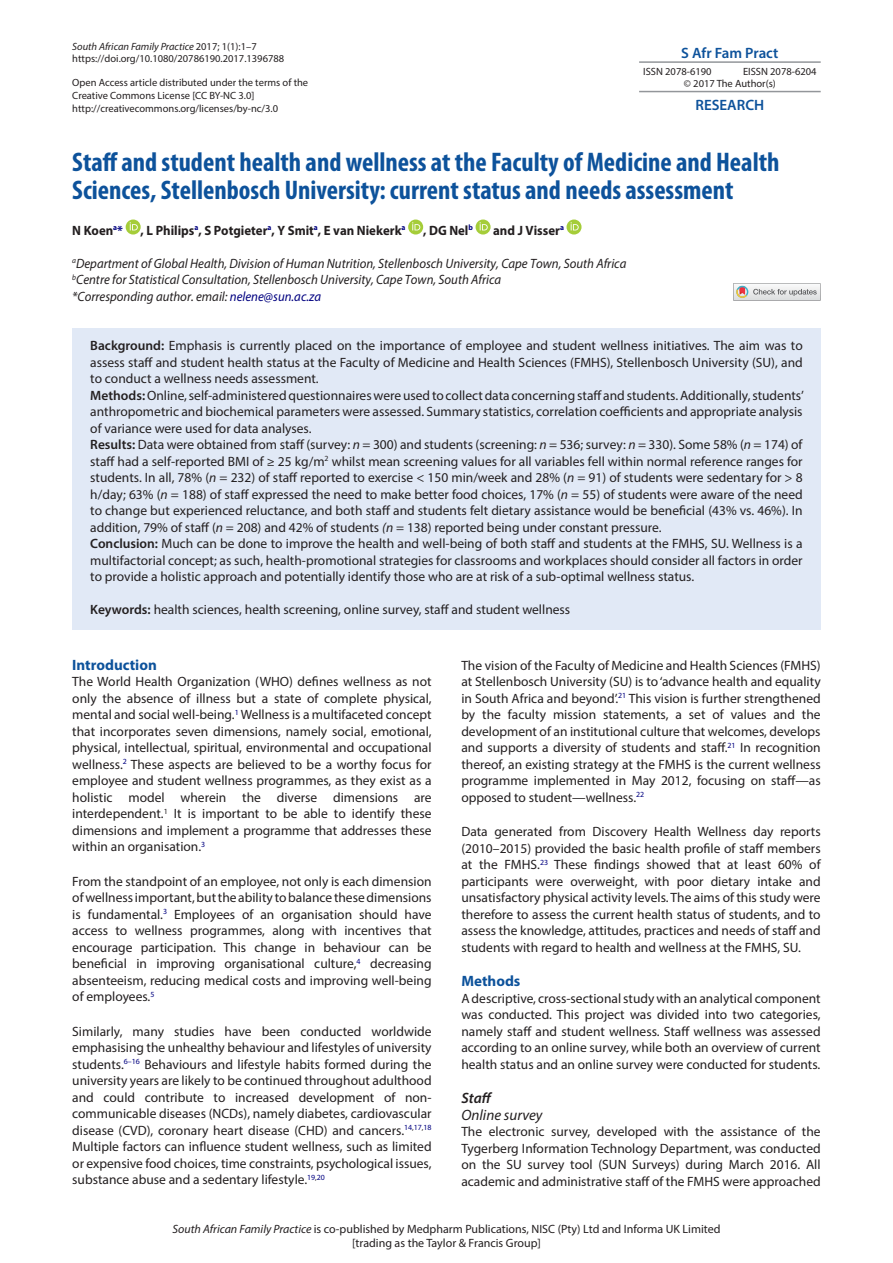
<style>
.page{position:relative;width:893px;height:1263px;background:#fff}
.page>*{position:absolute;margin:0;border:0;box-sizing:border-box;transform-origin:0 0}
.t1{font:700 condensed 27px/28.5px "Myriad Pro";color:#0d529b}
.t2{font:600 15px "Myriad Pro";color:#0d529b}
.t3{font:700 15px "Myriad Pro";color:#0d529b}
.t4{font:italic 15px "Myriad Pro";color:#231f20}
.t5{font:italic 600 15px "Myriad Pro";color:#231f20}
.t6{font:13.5px/16.5px "Myriad Pro";color:#231f20;text-align:justify}
.t7{font:italic 13.5px/16.5px "Myriad Pro";color:#231f20;scale:.95 1}
.t8{font:700 13.5px "Myriad Pro";color:#231f20;scale:.95 1}
.t9{font:12px/13.5px "Myriad Pro";color:#231f20;text-align:center}
.t10{font:10.5px/12.6px "Myriad Pro";color:#231f20}
.s1{font-style:italic}
.s2{color:#000080}
.s3{font-weight:600}
</style>
<div class="page">
<hr style="left:639px;top:61px;width:182px;height:2px;background:#93969a">
<hr style="left:639px;top:91px;width:182px;height:1px;background:#93969a">
<div style="left:72px;top:328px;width:749px;height:70px;background:#e1e9f6"></div>
<div style="left:72px;top:377px;width:749px;height:71px;background:#e1e9f6"></div>
<div style="left:72px;top:427px;width:749px;height:120px;background:#e1e9f6"></div>
<div style="left:72px;top:526px;width:749px;height:70px;background:#e1e9f6"></div>
<div style="left:72px;top:587px;width:749px;height:42px;background:#e1e9f6"></div>
<svg style="left:126px;top:220px;width:15px;height:15px"></svg>
<svg style="left:130px;top:222px;width:8px;height:8px"></svg>
<svg style="left:408px;top:220px;width:15px;height:15px"></svg>
<svg style="left:412px;top:222px;width:8px;height:8px"></svg>
<svg style="left:476px;top:220px;width:15px;height:15px"></svg>
<svg style="left:480px;top:222px;width:8px;height:8px"></svg>
<svg style="left:566px;top:220px;width:15px;height:15px"></svg>
<svg style="left:571px;top:222px;width:8px;height:8px"></svg>
<svg style="left:733px;top:283px;width:88px;height:17px"></svg>
<p class="t10" style="left:72px;top:40px;width:213px"><span class="s1">South African Family Practice</span> 2017; 1(1):1–7 https://doi.org/10.1080/20786190.2017.1396788</p>
<p class="t10" style="left:72px;top:76px;width:237px">Open Access article distributed under the terms of the<br>Creative Commons License [CC BY-NC 3.0] http://creativecommons.org/licenses/by-nc/3.0</p>
<h1 class="t1" style="left:72px;top:147px;width:709px">Staff and student health and wellness at the Faculty of Medicine and Health<br>Sciences, Stellenbosch University: current status and needs assessment</h1>
<p class="t8" style="left:72px;top:221px;width:55px">N Koen<sup>a</sup><span class="s2">*</span></p>
<p class="t8" style="left:141px;top:221px;width:280px">, L Philips<sup>a</sup>, S Potgieter<sup>a</sup>, Y Smit<sup>a</sup>, E van Niekerk<sup>a</sup></p>
<p class="t8" style="left:423px;top:221px;width:54px">, DG Nel<sup>b</sup></p>
<p class="t8" style="left:493px;top:221px;width:76px">and J Visser<sup>a</sup></p>
<p class="t7" style="left:72px;top:255px;width:585px"><sup>a</sup>Department of Global Health, Division of Human Nutrition, Stellenbosch University, Cape Town, South Africa <sup>b</sup>Centre for Statistical Consultation, Stellenbosch University, Cape Town, South Africa<br>*Corresponding author. email: <span class="s2">nelene@sun.ac.za</span></p>
<p class="t6" style="left:90px;top:337px;width:715px;text-align:left"><span class="s3">Background:</span> Emphasis is currently placed on the importance of employee and student wellness initiatives. The aim was to assess staff and student health status at the Faculty of Medicine and Health Sciences (FMHS), Stellenbosch University (SU), and to conduct a wellness needs assessment.<br><span class="s3">Methods:</span> Online, self-administered questionnaires were used to collect data concerning staff and students. Additionally, students’ anthropometric and biochemical parameters were assessed. Summary statistics, correlation coefficients and appropriate analysis of variance were used for data analyses.<br><span class="s3">Results:</span> Data were obtained from staff (survey: <span class="s1">n</span> = 300) and students (screening: <span class="s1">n</span> = 536; survey: <span class="s1">n</span> = 330). Some 58% (<span class="s1">n</span> = 174) of staff had a self-reported BMI of ≥ 25 kg/m<sup>2</sup> whilst mean screening values for all variables fell within normal reference ranges for students. In all, 78% (<span class="s1">n</span> = 232) of staff reported to exercise &lt; 150 min/week and 28% (<span class="s1">n</span> = 91) of students were sedentary for &gt; 8 h/day; 63% (<span class="s1">n</span> = 188) of staff expressed the need to make better food choices, 17% (<span class="s1">n</span> = 55) of students were aware of the need to change but experienced reluctance, and both staff and students felt dietary assistance would be beneficial (43% vs. 46%). In addition, 79% of staff (<span class="s1">n</span> = 208) and 42% of students <span class="s1">(n</span> = 138) reported being under constant pressure.<br><span class="s3">Conclusion:</span> Much can be done to improve the health and well-being of both staff and students at the FMHS, SU. Wellness is a multifactorial concept; as such, health-promotional strategies for classrooms and workplaces should consider all factors in order to provide a holistic approach and potentially identify those who are at risk of a sub-optimal wellness status.</p>
<p class="t6" style="left:90px;top:601px;width:481px"><span class="s3">Keywords:</span> health sciences, health screening, online survey, staff and student wellness</p>
<p class="t2" style="left:681px;top:43px;width:99px">S Afr Fam Pract</p>
<p class="t10" style="left:643px;top:65px;width:70px">ISSN 2078-6190</p>
<p class="t10" style="left:684px;top:65px;width:134px;text-indent:59px">EISSN 2078-6204 © 2017 The Author(s)</p>
<p class="t2" style="left:695px;top:95px;width:70px">RESEARCH</p>
<p class="t3" style="left:72px;top:655px;width:86px">Introduction</p>
<p class="t6" style="left:72px;top:673px;width:361px">The World Health Organization (WHO) defines wellness as not only the absence of illness but a state of complete physical, mental and social well-being.<sup>1</sup> Wellness is a multifaceted concept that incorporates seven dimensions, namely social, emotional, physical, intellectual, spiritual, environmental and occupational wellness.<sup>2</sup> These aspects are believed to be a worthy focus for employee and student wellness programmes, as they exist as a holistic model wherein the diverse dimensions are interdependent.<sup>1</sup> It is important to be able to identify these dimensions and implement a programme that addresses these within an organisation.<sup>3</sup></p>
<p class="t6" style="left:72px;top:873px;width:361px">From the standpoint of an employee, not only is each dimension of wellness important, but the ability to balance these dimensions is fundamental.<sup>3</sup> Employees of an organisation should have access to wellness programmes, along with incentives that encourage participation. This change in behaviour can be beneficial in improving organisational culture,<sup>4</sup> decreasing absenteeism, reducing medical costs and improving well-being of employees.<sup>5</sup></p>
<p class="t6" style="left:72px;top:1023px;width:361px">Similarly, many studies have been conducted worldwide emphasising the unhealthy behaviour and lifestyles of university students.<sup>6–16</sup> Behaviours and lifestyle habits formed during the university years are likely to be continued throughout adulthood and could contribute to increased development of non&shy;communicable diseases (NCDs), namely diabetes, cardiovascular disease (CVD), coronary heart disease (CHD) and cancers.<sup>14</sup><sup>,</sup><sup>17</sup><sup>,</sup><sup>18<br></sup>Multiple factors can influence student wellness, such as limited or expensive food choices, time constraints, psychological issues, substance abuse and a sedentary lifestyle.<sup>19</sup><sup>,</sup><sup>20</sup></p>
<p class="t6" style="left:461px;top:657px;width:361px">The vision of the Faculty of Medicine and Health Sciences (FMHS) at Stellenbosch University (SU) is to ‘advance health and equality in South Africa and beyond’.<sup>21</sup> This vision is further strengthened by the faculty mission statements, a set of values and the development of an institutional culture that welcomes, develops and supports a diversity of students and staff.<sup>21</sup> In recognition thereof, an existing strategy at the FMHS is the current wellness programme implemented in May 2012, focusing on staff—as opposed to student—wellness.<sup>22</sup></p>
<p class="t6" style="left:461px;top:823px;width:361px">Data generated from Discovery Health Wellness day reports (2010–2015) provided the basic health profile of staff members at the FMHS.<sup>23</sup> These findings showed that at least 60% of participants were overweight, with poor dietary intake and unsatisfactory physical activity levels. The aims of this study were therefore to assess the current health status of students, and to assess the knowledge, attitudes, practices and needs of staff and students with regard to health and wellness at the FMHS, SU.</p>
<p class="t3" style="left:461px;top:971px;width:61px">Methods</p>
<p class="t6" style="left:461px;top:990px;width:361px">A descriptive, cross-sectional study with an analytical component was conducted. This project was divided into two categories, namely staff and student wellness. Staff wellness was assessed according to an online survey, while both an overview of current health status and an online survey were conducted for students.</p>
<p class="t5" style="left:461px;top:1089px;width:33px">Staff</p>
<p class="t4" style="left:461px;top:1106px;width:83px">Online survey</p>
<p class="t6" style="left:461px;top:1123px;width:361px">The electronic survey, developed with the assistance of the Tygerberg Information Technology Department, was conducted on the SU survey tool (SUN Surveys) during March 2016. All academic and administrative staff of the FMHS were approached</p>
<p class="t9" style="left:172px;top:1222px;width:550px"><span class="s1">South African Family Practice</span> is co-published by Medpharm Publications, NISC (Pty) Ltd and Informa UK Limited [trading as the Taylor &amp; Francis Group]</p>
</div>
